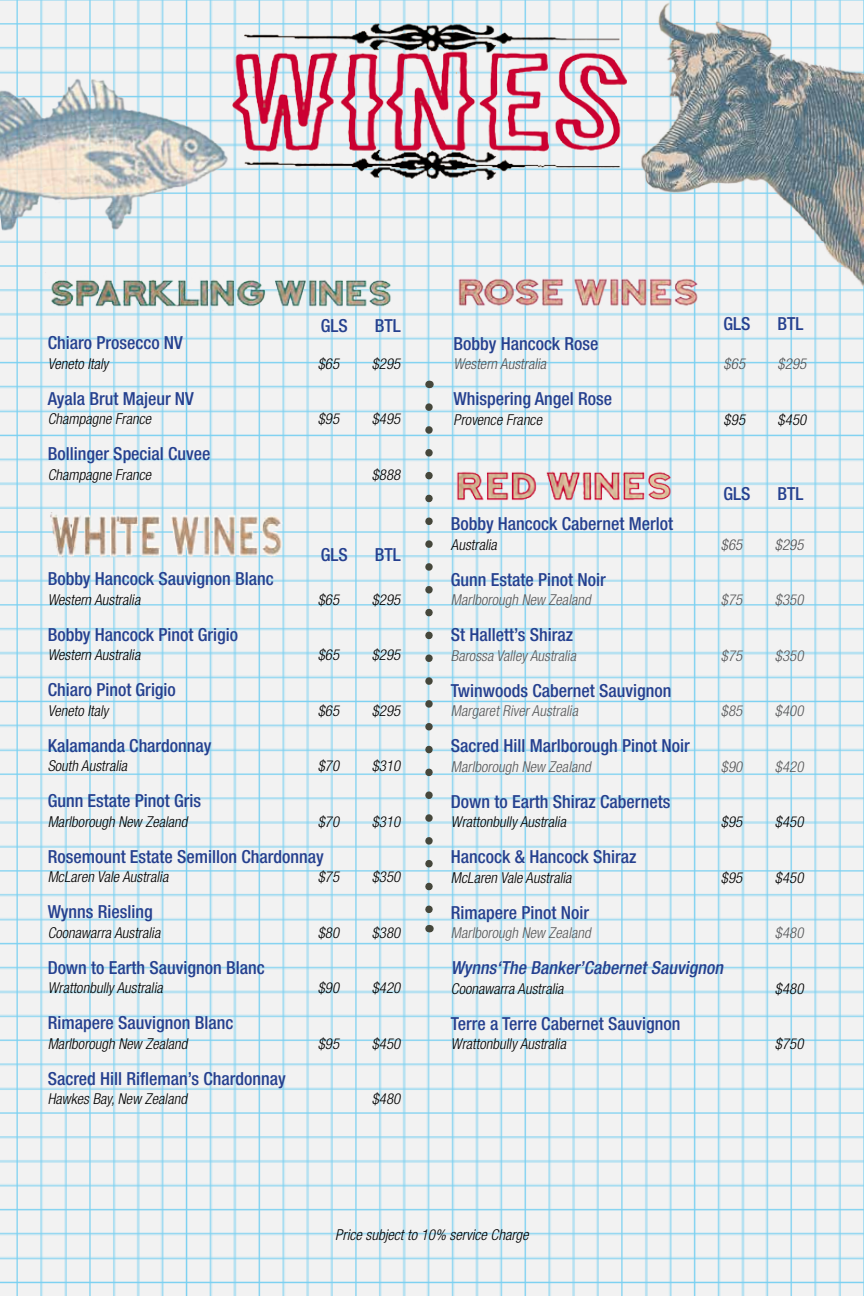
<style>
.page{position:relative;width:864px;height:1296px;background:#fff}
.page>*{position:absolute;margin:0;border:0;box-sizing:border-box;transform-origin:0 0}
.t1{font:500 condensed 18px "Helvetica Neue LT Std";color:#25408f}
.t2{font:italic 500 condensed 18px "Helvetica Neue LT Std";color:#25408f}
.t3{font:italic 300 condensed 15px "Helvetica Neue LT Std";color:#000}
.t4{font:italic 300 condensed 15px "Helvetica Neue LT Std";color:#58595b}
.t5{font:italic 300 condensed 15px "Helvetica Neue LT Std";color:#515254}
.t6{font:italic 300 condensed 15px "Helvetica Neue LT Std";color:#000}
</style>
<div class="page">
<img style="left:0;top:0;width:864px;height:1296px">
<img style="left:634px;top:0;width:230px;height:304px">
<img style="left:0;top:47px;width:253px;height:201px">
<img style="left:454px;top:273px;width:247px;height:37px">
<img style="left:48px;top:513px;width:239px;height:46px">
<img style="left:451px;top:467px;width:225px;height:40px">
<img style="left:45px;top:273px;width:353px;height:39px">
<img style="left:220px;top:21px;width:421px;height:159px">
<svg style="left:425px;top:407px;width:8px;height:510px"></svg>
<p class="t1" style="left:321px;top:315px;width:28px">GLS</p>
<p class="t1" style="left:375px;top:315px;width:27px">BTL</p>
<p class="t1" style="left:48px;top:332px;width:137px">Chiaro Prosecco NV</p>
<p class="t3" style="left:48px;top:355px;width:65px">Veneto Italy</p>
<p class="t3" style="left:318px;top:355px;width:26px">$65</p>
<p class="t3" style="left:372px;top:355px;width:33px">$295</p>
<p class="t1" style="left:48px;top:388px;width:148px">Ayala Brut Majeur NV</p>
<p class="t3" style="left:48px;top:410px;width:108px">Champagne France</p>
<p class="t3" style="left:318px;top:410px;width:26px">$95</p>
<p class="t3" style="left:372px;top:410px;width:33px">$495</p>
<p class="t1" style="left:48px;top:443px;width:164px">Bollinger Special Cuvee</p>
<p class="t3" style="left:48px;top:466px;width:108px">Champagne France</p>
<p class="t3" style="left:372px;top:466px;width:33px">$888</p>
<p class="t1" style="left:321px;top:544px;width:28px">GLS</p>
<p class="t1" style="left:375px;top:544px;width:27px">BTL</p>
<p class="t1" style="left:48px;top:568px;width:228px">Bobby Hancock Sauvignon Blanc</p>
<p class="t3" style="left:48px;top:591px;width:97px">Western Australia</p>
<p class="t3" style="left:318px;top:591px;width:26px">$65</p>
<p class="t3" style="left:372px;top:591px;width:33px">$295</p>
<p class="t1" style="left:48px;top:624px;width:192px">Bobby Hancock Pinot Grigio</p>
<p class="t3" style="left:48px;top:646px;width:97px">Western Australia</p>
<p class="t3" style="left:318px;top:646px;width:26px">$65</p>
<p class="t3" style="left:372px;top:646px;width:33px">$295</p>
<p class="t1" style="left:48px;top:679px;width:130px">Chiaro Pinot Grigio</p>
<p class="t3" style="left:48px;top:702px;width:65px">Veneto Italy</p>
<p class="t3" style="left:318px;top:702px;width:26px">$65</p>
<p class="t3" style="left:372px;top:702px;width:33px">$295</p>
<p class="t1" style="left:48px;top:735px;width:165px">Kalamanda Chardonnay</p>
<p class="t3" style="left:48px;top:757px;width:84px">South Australia</p>
<p class="t3" style="left:318px;top:757px;width:26px">$70</p>
<p class="t3" style="left:372px;top:757px;width:33px">$310</p>
<p class="t1" style="left:48px;top:790px;width:155px">Gunn Estate Pinot Gris</p>
<p class="t3" style="left:48px;top:813px;width:144px">Marlborough New Zealand</p>
<p class="t3" style="left:318px;top:813px;width:26px">$70</p>
<p class="t3" style="left:372px;top:813px;width:33px">$310</p>
<p class="t1" style="left:48px;top:846px;width:278px">Rosemount Estate Semillon Chardonnay</p>
<p class="t3" style="left:48px;top:868px;width:125px">McLaren Vale Australia</p>
<p class="t3" style="left:318px;top:868px;width:26px">$75</p>
<p class="t3" style="left:372px;top:868px;width:33px">$350</p>
<p class="t1" style="left:48px;top:901px;width:106px">Wynns Riesling</p>
<p class="t3" style="left:48px;top:924px;width:117px">Coonawarra Australia</p>
<p class="t3" style="left:318px;top:924px;width:26px">$80</p>
<p class="t3" style="left:372px;top:924px;width:33px">$380</p>
<p class="t1" style="left:48px;top:957px;width:219px">Down to Earth Sauvignon Blanc</p>
<p class="t3" style="left:48px;top:979px;width:120px">WrattonbullyAustralia</p>
<p class="t3" style="left:318px;top:979px;width:26px">$90</p>
<p class="t3" style="left:372px;top:979px;width:33px">$420</p>
<p class="t1" style="left:48px;top:1012px;width:187px">Rimapere Sauvignon Blanc</p>
<p class="t3" style="left:48px;top:1035px;width:144px">Marlborough New Zealand</p>
<p class="t3" style="left:318px;top:1035px;width:26px">$95</p>
<p class="t3" style="left:372px;top:1035px;width:33px">$450</p>
<p class="t1" style="left:48px;top:1068px;width:240px">Sacred Hill Rifleman’s Chardonnay</p>
<p class="t3" style="left:48px;top:1090px;width:144px">Hawkes Bay,New Zealand</p>
<p class="t3" style="left:372px;top:1090px;width:33px">$480</p>
<p class="t1" style="left:724px;top:313px;width:28px">GLS</p>
<p class="t1" style="left:778px;top:313px;width:27px">BTL</p>
<p class="t1" style="left:454px;top:333px;width:146px">Bobby Hancock Rose</p>
<p class="t5" style="left:454px;top:356px;width:97px">Western Australia</p>
<p class="t5" style="left:724px;top:356px;width:26px">$65</p>
<p class="t5" style="left:778px;top:356px;width:33px">$295</p>
<p class="t1" style="left:454px;top:388px;width:160px">Whispering Angel Rose</p>
<p class="t3" style="left:454px;top:411px;width:93px">Provence France</p>
<p class="t3" style="left:724px;top:411px;width:26px">$95</p>
<p class="t3" style="left:778px;top:411px;width:33px">$450</p>
<p class="t1" style="left:724px;top:483px;width:28px">GLS</p>
<p class="t1" style="left:778px;top:483px;width:27px">BTL</p>
<p class="t1" style="left:451px;top:513px;width:224px">Bobby Hancock Cabernet Merlot</p>
<p class="t3" style="left:451px;top:536px;width:51px">Australia</p>
<p class="t5" style="left:721px;top:536px;width:26px">$65</p>
<p class="t5" style="left:775px;top:536px;width:33px">$295</p>
<p class="t1" style="left:451px;top:569px;width:156px">Gunn Estate Pinot Noir</p>
<p class="t4" style="left:451px;top:591px;width:144px">Marlborough New Zealand</p>
<p class="t4" style="left:721px;top:591px;width:26px">$75</p>
<p class="t4" style="left:775px;top:591px;width:33px">$350</p>
<p class="t1" style="left:451px;top:624px;width:124px">St Hallett’s Shiraz</p>
<p class="t4" style="left:451px;top:647px;width:130px">Barossa ValleyAustralia</p>
<p class="t4" style="left:721px;top:647px;width:26px">$75</p>
<p class="t4" style="left:775px;top:647px;width:33px">$350</p>
<p class="t1" style="left:451px;top:680px;width:222px">Twinwoods Cabernet Sauvignon</p>
<p class="t4" style="left:451px;top:702px;width:132px">MargaretRiverAustralia</p>
<p class="t4" style="left:721px;top:702px;width:26px">$85</p>
<p class="t4" style="left:775px;top:702px;width:33px">$400</p>
<p class="t1" style="left:451px;top:735px;width:240px">Sacred Hill Marlborough Pinot Noir</p>
<p class="t4" style="left:451px;top:758px;width:144px">Marlborough New Zealand</p>
<p class="t4" style="left:721px;top:758px;width:26px">$90</p>
<p class="t4" style="left:775px;top:758px;width:33px">$420</p>
<p class="t1" style="left:451px;top:791px;width:221px">Down to Earth Shiraz Cabernets</p>
<p class="t3" style="left:451px;top:813px;width:120px">WrattonbullyAustralia</p>
<p class="t3" style="left:721px;top:813px;width:26px">$95</p>
<p class="t3" style="left:775px;top:813px;width:33px">$450</p>
<p class="t1" style="left:451px;top:846px;width:187px">Hancock &amp; Hancock Shiraz</p>
<p class="t3" style="left:451px;top:869px;width:125px">McLaren Vale Australia</p>
<p class="t3" style="left:721px;top:869px;width:26px">$95</p>
<p class="t3" style="left:775px;top:869px;width:33px">$450</p>
<p class="t1" style="left:451px;top:902px;width:140px">Rimapere Pinot Noir</p>
<p class="t4" style="left:451px;top:924px;width:144px">Marlborough New Zealand</p>
<p class="t4" style="left:775px;top:924px;width:33px">$480</p>
<p class="t2" style="left:451px;top:957px;width:277px">Wynns‘The Banker’CabernetSauvignon</p>
<p class="t3" style="left:451px;top:980px;width:117px">Coonawarra Australia</p>
<p class="t3" style="left:775px;top:980px;width:33px">$480</p>
<p class="t1" style="left:451px;top:1013px;width:231px">Terre a Terre Cabernet Sauvignon</p>
<p class="t3" style="left:451px;top:1035px;width:120px">WrattonbullyAustralia</p>
<p class="t3" style="left:775px;top:1035px;width:33px">$750</p>
<p class="t6" style="left:335px;top:1226px;width:195px">Price subject to 10% service Charge</p>
</div>
